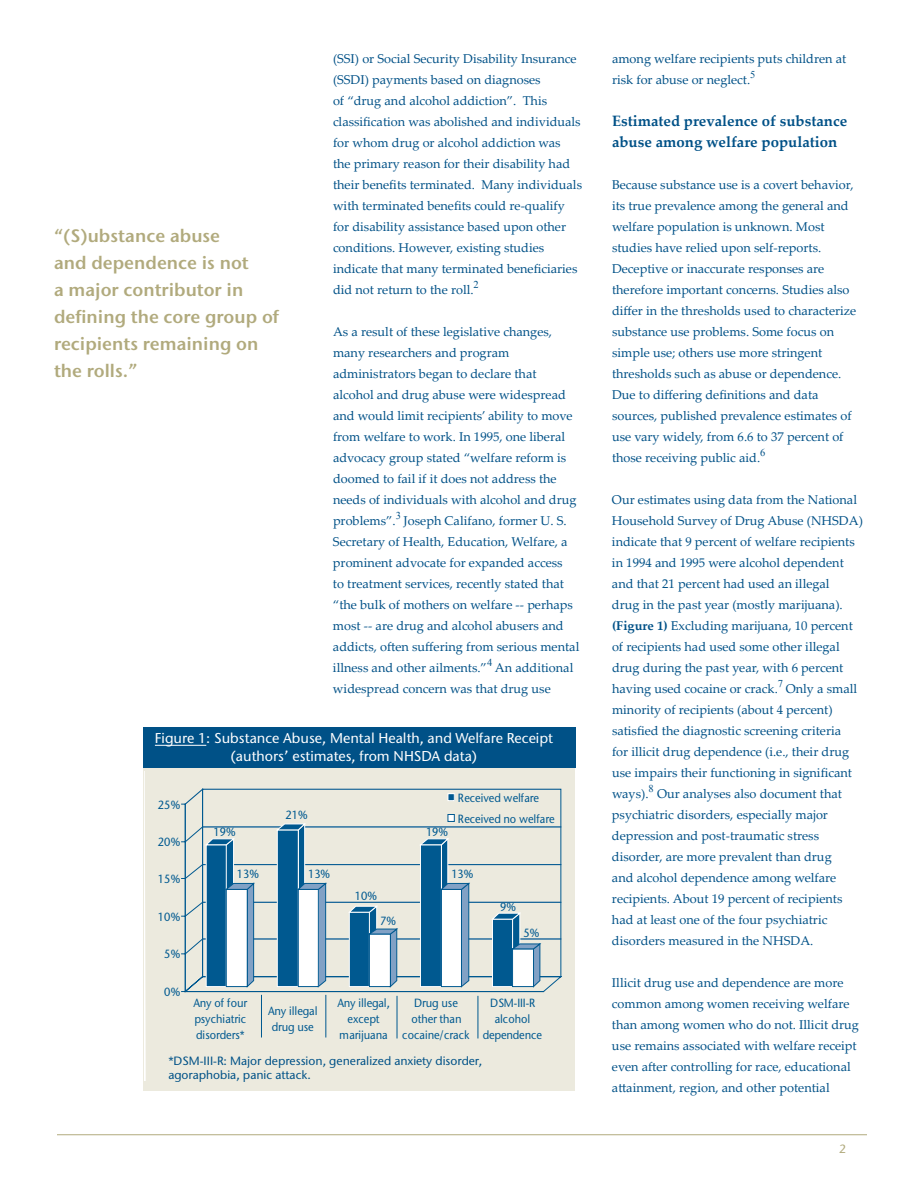
<style>
.page{position:relative;width:918px;height:1188px;background:#fff}
.page>*{position:absolute;margin:0;border:0;box-sizing:border-box;transform-origin:0 0}
.t1{font:18px/27px "Stone Sans Sem ITC Semi";color:#b1aa7d}
.t2{font:700 15px/21px "Palatino Linotype";color:#005187}
.t3{font:500 14.25px/18px "Stone Sans ITC";color:#fff;text-align:center}
.t4{font:12.75px/21px "Palatino Linotype";color:#005187}
.t5{font:500 12px/14.4px "Stone Sans ITC";color:#005187}
.t6{font:500 12px "Stone Sans ITC";color:#b1aa7d}
.t7{font:500 11.85px/15.9px "Stone Sans ITC";letter-spacing:-.005em;color:#005990;text-align:center;scale:.92 1}
.t8{font:10.5px "Times New Roman";color:#005187}
.s1{font-weight:700}
</style>
<div class="page">
<hr style="left:57px;top:1134px;width:810px;height:1px;background:#b1aa7d">
<div style="left:143px;top:767px;width:432px;height:324px;background:#eceade"></div>
<div style="left:143px;top:728px;width:432px;height:40px;background:#005187"></div>
<hr style="left:155px;top:745px;width:51px;height:1px;background:#fff">
<svg style="left:184px;top:788px;width:378px;height:26px"></svg>
<svg style="left:181px;top:804px;width:360px;height:188px"></svg>
<div style="left:448px;top:794px;width:6px;height:7px;background:#005990"></div>
<div style="left:448px;top:793px;width:7px;height:8px;border:1px solid #fff"></div>
<svg style="left:185px;top:814px;width:377px;height:224px"></svg>
<h1 class="t1" style="left:54px;top:224px;width:226px">“(S)ubstance abuse<br>and dependence is not<br>a major contributor in defining the core group of recipients remaining on the rolls.”</h1>
<p class="t4" style="left:333px;top:50px;width:251px">(SSI) or Social Security Disability Insurance (SSDI) payments based on diagnoses<br>of “drug and alcohol addiction”. This classification was abolished and individuals for whom drug or alcohol addiction was<br>the primary reason for their disability had their benefits terminated. Many individuals with terminated benefits could re-qualify for disability assistance based upon other conditions. However, existing studies indicate that many terminated beneficiaries did not return to the roll.</p>
<p class="t8" style="left:474px;top:279px;width:7px">2</p>
<p class="t4" style="left:333px;top:323px;width:245px">As a result of these legislative changes, many researchers and program administrators began to declare that alcohol and drug abuse were widespread and would limit recipients’ ability to move from welfare to work. In 1995, one liberal advocacy group stated “welfare reform is doomed to fail if it does not address the needs of individuals with alcohol and drug problems”.</p>
<p class="t8" style="left:396px;top:510px;width:7px">3</p>
<p class="t4" style="left:333px;top:512px;width:248px;text-indent:71px">Joseph Califano, former U. S.<br>Secretary of Health, Education, Welfare, a prominent advocate for expanded access<br>to treatment services, recently stated that “the bulk of mothers on welfare -- perhaps most -- are drug and alcohol abusers and addicts, often suffering from serious mental illness and other ailments.”</p>
<p class="t8" style="left:487px;top:657px;width:7px">4</p>
<p class="t4" style="left:333px;top:659px;width:242px;text-indent:162px">An additional widespread concern was that drug use</p>
<p class="t3" style="left:155px;top:731px;width:399px">Figure 1: Substance Abuse, Mental Health, and Welfare Receipt (authors’ estimates, from NHSDA data)</p>
<p class="t7" style="left:158px;top:798px;width:26px">25%</p>
<p class="t7" style="left:458px;top:789px;width:107px;line-height:20.9px;text-align:left">Received welfare<br>Received no welfare</p>
<p class="t7" style="left:286px;top:808px;width:26px">21%</p>
<p class="t7" style="left:158px;top:835px;width:26px">20%</p>
<p class="t7" style="left:158px;top:872px;width:26px">15%</p>
<p class="t7" style="left:158px;top:910px;width:26px">10%</p>
<p class="t7" style="left:164px;top:947px;width:19px">5%</p>
<p class="t7" style="left:164px;top:985px;width:19px">0%</p>
<p class="t7" style="left:213px;top:825px;width:26px">19%</p>
<p class="t7" style="left:237px;top:867px;width:26px">13%</p>
<p class="t7" style="left:308px;top:867px;width:26px">13%</p>
<p class="t7" style="left:355px;top:889px;width:26px">10%</p>
<p class="t7" style="left:380px;top:914px;width:19px">7%</p>
<p class="t7" style="left:426px;top:825px;width:26px">19%</p>
<p class="t7" style="left:451px;top:867px;width:26px">13%</p>
<p class="t7" style="left:500px;top:900px;width:19px">9%</p>
<p class="t7" style="left:524px;top:926px;width:19px">5%</p>
<p class="t7" style="left:193px;top:996px;width:60px;text-align:justify">Any of four psychiatric disorders*</p>
<p class="t7" style="left:268px;top:1004px;width:55px">Any illegal drug use</p>
<p class="t7" style="left:338px;top:996px;width:58px">Any illegal, except marijuana</p>
<p class="t7" style="left:402px;top:996px;width:75px">Drug use other than cocaine/crack</p>
<p class="t7" style="left:483px;top:996px;width:66px">DSM-III-R alcohol dependence</p>
<p class="t5" style="left:168px;top:1055px;width:315px">*DSM-III-R: Major depression, generalized anxiety disorder, agoraphobia, panic attack.</p>
<p class="t4" style="left:612px;top:50px;width:236px">among welfare recipients puts children at risk for abuse or neglect.</p>
<p class="t8" style="left:750px;top:69px;width:7px">5</p>
<p class="t2" style="left:612px;top:112px;width:237px">Estimated prevalence of substance abuse among welfare population</p>
<p class="t4" style="left:612px;top:176px;width:246px">Because substance use is a covert behavior, its true prevalence among the general and welfare population is unknown. Most studies have relied upon self-reports.<br>Deceptive or inaccurate responses are therefore important concerns. Studies also differ in the thresholds used to characterize substance use problems. Some focus on simple use; others use more stringent thresholds such as abuse or dependence.<br>Due to differing definitions and data sources, published prevalence estimates of use vary widely, from 6.6 to 37 percent of those receiving public aid.</p>
<p class="t8" style="left:760px;top:447px;width:7px">6</p>
<p class="t4" style="left:612px;top:491px;width:252px">Our estimates using data from the National Household Survey of Drug Abuse (NHSDA) indicate that 9 percent of welfare recipients in 1994 and 1995 were alcohol dependent and that 21 percent had used an illegal<br>drug in the past year (mostly marĳuana). <span class="s1">(Figure 1)</span> Excluding marĳuana, 10 percent of recipients had used some other illegal drug during the past year, with 6 percent having used cocaine or crack.</p>
<p class="t8" style="left:778px;top:678px;width:7px">7</p>
<p class="t4" style="left:612px;top:680px;width:247px;text-indent:174px">Only a small minority of recipients (about 4 percent) satisfied the diagnostic screening criteria for illicit drug dependence (i.e., their drug use impairs their functioning in significant ways).</p>
<p class="t8" style="left:649px;top:783px;width:7px">8</p>
<p class="t4" style="left:612px;top:785px;width:232px;text-indent:45px">Our analyses also document that psychiatric disorders, especially major depression and post-traumatic stress disorder, are more prevalent than drug and alcohol dependence among welfare recipients. About 19 percent of recipients had at least one of the four psychiatric disorders measured in the NHSDA.</p>
<p class="t4" style="left:612px;top:974px;width:249px">Illicit drug use and dependence are more common among women receiving welfare than among women who do not. Illicit drug use remains associated with welfare receipt even after controlling for race, educational attainment, region, and other potential</p>
<p class="t6" style="left:839px;top:1145px;width:8px">2</p>
</div>
